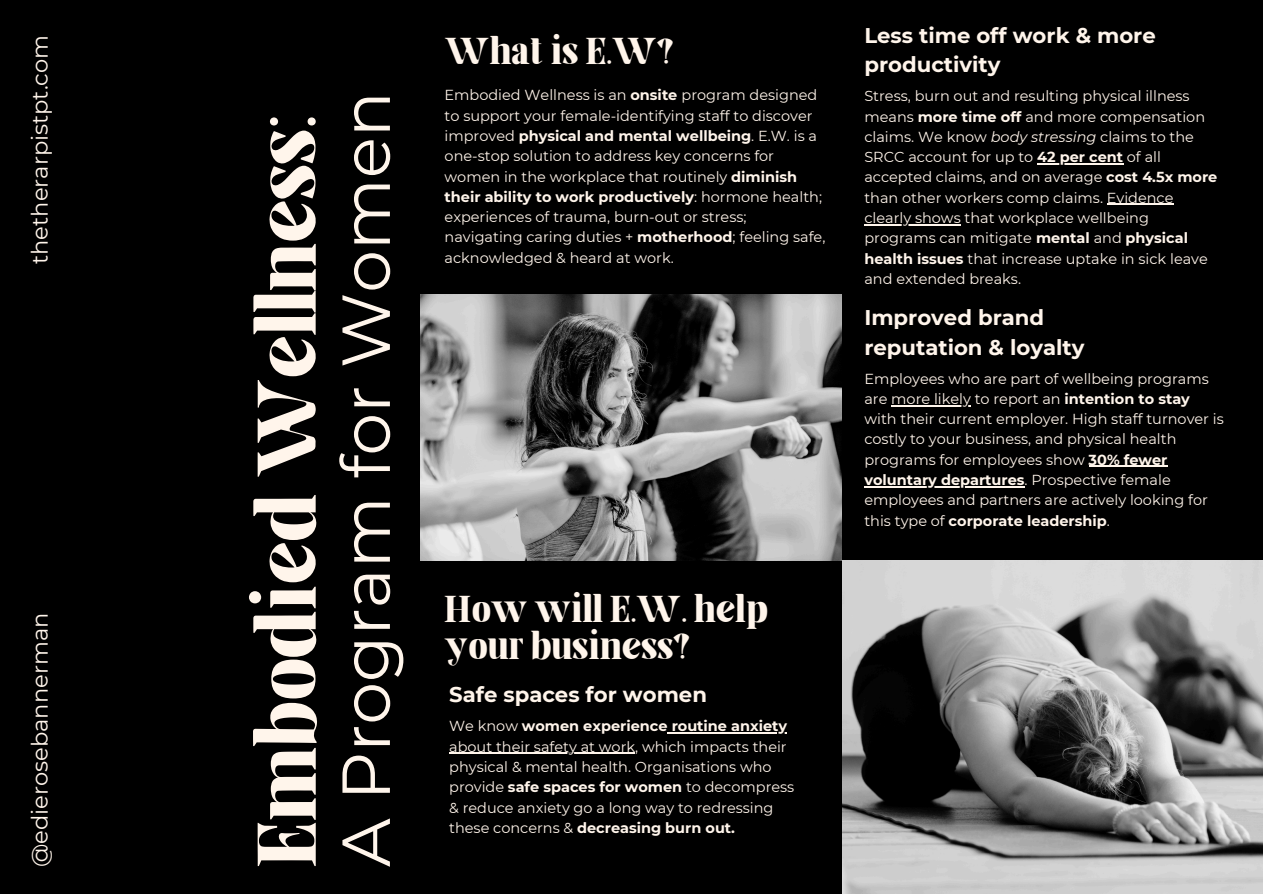
<style>
.page{position:relative;width:1263px;height:894px;background:#fff}
.page>*{position:absolute;margin:0;border:0;box-sizing:border-box;transform-origin:0 0}
.t1{font:79.8px "Elika Gorica";color:#fff5eb}
.t2{font:67.8px "Montserrat";color:#fff5eb}
.t3{font:36px/37.2px "Elika Gorica";color:#fff5eb}
.t4{font:22.5px "Montserrat";color:#fff5eb}
.t5{font:700 21.15px/29.2px "Montserrat";color:#fff5eb}
.t6{font:14.4px/20.2px "Montserrat";color:#fff5eb}
.s1{font-weight:700}
.s2{font-style:italic}
</style>
<div class="page">
<div style="left:0;top:0;width:1263px;height:893px;background:#000"></div>
<img style="left:421px;top:294px;width:421px;height:266px">
<img style="left:842px;top:560px;width:421px;height:333px">
<hr style="left:1037px;top:163px;width:86px;height:1px;background:#fff5eb">
<hr style="left:1107px;top:204px;width:66px;height:1px;background:#fff5eb">
<hr style="left:864px;top:224px;width:97px;height:1px;background:#fff5eb">
<hr style="left:891px;top:405px;width:80px;height:1px;background:#fff5eb">
<hr style="left:1089px;top:465px;width:78px;height:2px;background:#fff5eb">
<hr style="left:864px;top:486px;width:161px;height:1px;background:#fff5eb">
<hr style="left:668px;top:732px;width:119px;height:1px;background:#fff5eb">
<hr style="left:449px;top:752px;width:186px;height:1px;background:#fff5eb">
<h4 class="t4" style="left:26px;top:264px;width:230px;rotate:-90deg">thetherarpistpt.com</h4>
<h1 class="t4" style="left:26px;top:866px;width:255px;rotate:-90deg">@edierosebannerman</h1>
<h1 class="t1" style="left:256px;top:866px;width:755px;rotate:-90deg">Embodied Wellness:</h1>
<h2 class="t2" style="left:324px;top:866px;width:777px;rotate:-90deg">A Program for Women</h2>
<h4 class="t3" style="left:445px;top:37px;width:231px">What is E.W?</h4>
<h2 class="t5" style="left:864px;top:21px;width:293px">Less time off work &amp; more productivity</h2>
<p class="t6" style="left:445px;top:85px;width:382px">Embodied Wellness is an <span class="s1">onsite</span> program designed to support your female-identifying staff to discover improved <span class="s1">physical and mental wellbeing</span>. E.W. is a one-stop solution to address key concerns for women in the workplace that routinely <span class="s1">diminish their ability to work productively</span>: hormone health; experiences of trauma, burn-out or stress; navigating caring duties + <span class="s1">motherhood</span>; feeling safe, acknowledged &amp; heard at work.</p>
<p class="t6" style="left:864px;top:86px;width:342px">Stress, burn out and resulting physical illness means <span class="s1">more time off</span> and more compensation claims. We know <span class="s2">body stressing</span> claims to the SRCC account for up to <span class="s1">42 per cent</span> of all</p>
<h2 class="t6" style="left:864px;top:167px;width:354px">accepted claims, and on average <span class="s1">cost 4.5x more </span>than other workers comp claims. Evidence</h2>
<h3 class="t6" style="left:864px;top:208px;width:345px">clearly shows that workplace wellbeing programs can mitigate <span class="s1">mental</span> and <span class="s1">physical health issues</span> that increase uptake in sick leave and extended breaks.</h3>
<h3 class="t5" style="left:864px;top:303px;width:222px">Improved brand reputation &amp; loyalty</h3>
<h3 class="t3" style="left:445px;top:594px;width:325px">How will E.W. help your business?</h3>
<h3 class="t5" style="left:449px;top:680px;width:259px">Safe spaces for women</h3>
<p class="t6" style="left:449px;top:716px;width:347px">We know <span class="s1">women experience routine anxiety </span>about their safety at work, which impacts their physical &amp; mental health. Organisations who provide <span class="s1">safe spaces for women</span> to decompress &amp; reduce anxiety go a long way to redressing these concerns &amp; <span class="s1">decreasing burn out.</span></p>
<p class="t6" style="left:864px;top:368px;width:346px">Employees who are part of wellbeing programs are more likely to report an <span class="s1">intention to stay</span></p>
<h3 class="t6" style="left:864px;top:409px;width:361px">with their current employer. High staff turnover is costly to your business, and physical health programs for employees show <span class="s1">30% fewer</span></h3>
<p class="t6" style="left:864px;top:469px;width:345px"><span class="s1">voluntary departures</span>. Prospective female employees and partners are actively looking for this type of <span class="s1">corporate leadership</span>.</p>
</div>
